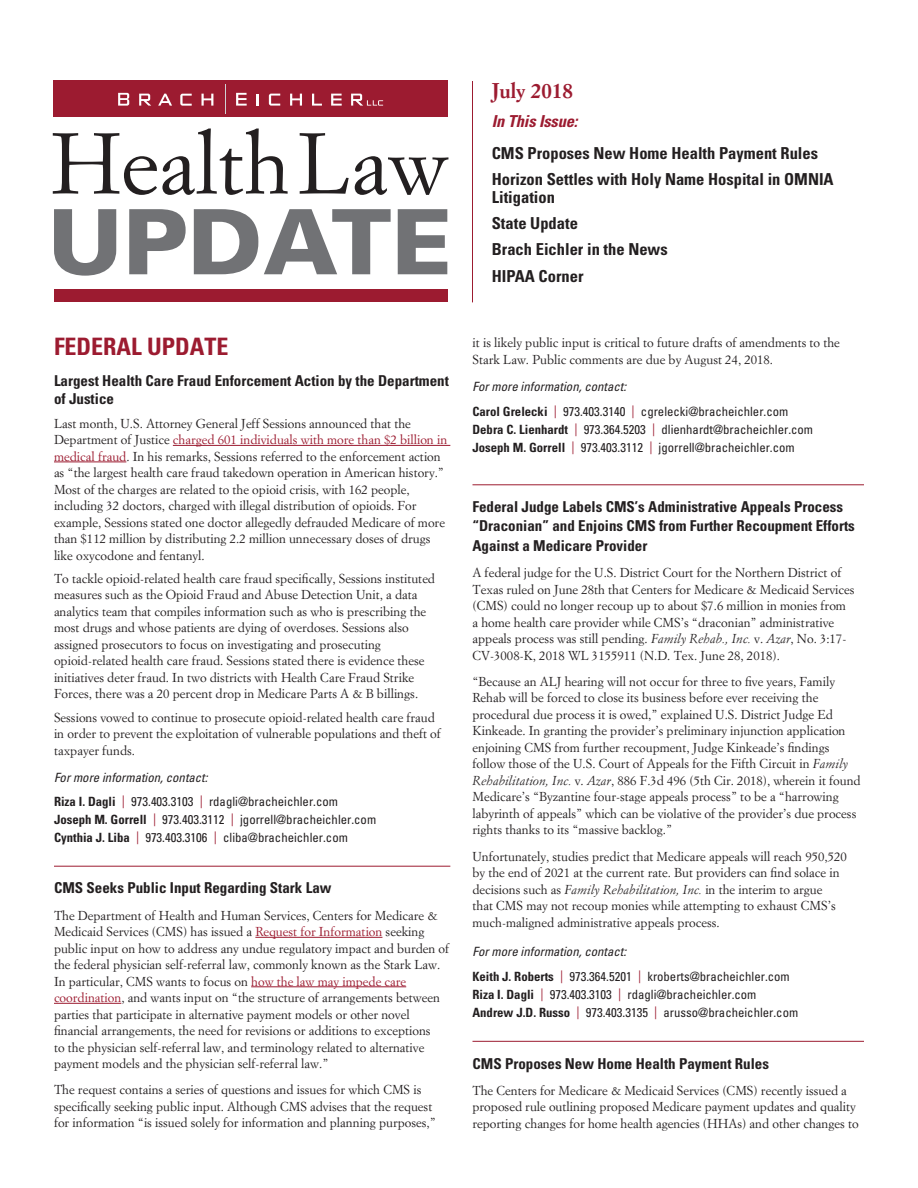
<style>
.page{position:relative;width:918px;height:1188px;background:#fff}
.page>*{position:absolute;margin:0;border:0;box-sizing:border-box;transform-origin:0 0}
.t1{font:700 condensed 24px "Univers LT Std";color:#9c1b30}
.t2{font:700 21px "Simoncini Garamond Std";color:#9c1b30}
.t3{font:700 condensed 16.5px/26.2px "Univers LT Std";color:#231f20}
.t4{font:italic 700 condensed 16.5px "Univers LT Std";letter-spacing:-.01em;color:#9c1b30}
.t5{font:700 condensed 15px/19.5px "Univers LT Std";color:#231f20}
.t6{font:12.75px/16.5px "Simoncini Garamond Std";color:#231f20}
.t7{font:condensed 12.75px/18px "Univers LT Std";color:#231f20}
.s1{color:#9c1b30}
.s2{font-style:italic}
.s3{font-weight:700}
</style>
<div class="page">
<svg style="left:53px;top:129px;width:235px;height:66px"></svg>
<svg style="left:300px;top:133px;width:49px;height:61px"></svg>
<svg style="left:355px;top:156px;width:93px;height:39px"></svg>
<svg style="left:54px;top:209px;width:62px;height:67px"></svg>
<svg style="left:129px;top:209px;width:57px;height:65px"></svg>
<svg style="left:194px;top:209px;width:64px;height:65px"></svg>
<svg style="left:264px;top:209px;width:127px;height:65px"></svg>
<svg style="left:398px;top:209px;width:49px;height:65px"></svg>
<div style="left:53px;top:80px;width:394px;height:37px;background:#9c1b30"></div>
<svg style="left:118px;top:93px;width:11px;height:13px"></svg>
<svg style="left:139px;top:94px;width:12px;height:12px"></svg>
<svg style="left:158px;top:94px;width:14px;height:12px"></svg>
<svg style="left:201px;top:94px;width:12px;height:12px"></svg>
<svg style="left:257px;top:94px;width:2px;height:12px"></svg>
<svg style="left:290px;top:94px;width:12px;height:12px"></svg>
<svg style="left:312px;top:94px;width:10px;height:12px"></svg>
<svg style="left:331px;top:94px;width:11px;height:12px"></svg>
<svg style="left:180px;top:94px;width:12px;height:12px"></svg>
<svg style="left:269px;top:94px;width:11px;height:12px"></svg>
<svg style="left:236px;top:93px;width:11px;height:13px"></svg>
<svg style="left:225px;top:85px;width:1px;height:29px"></svg>
<svg style="left:351px;top:94px;width:32px;height:12px"></svg>
<div style="left:55px;top:290px;width:393px;height:12px;background:#9c1b30"></div>
<hr style="left:173px;top:445px;width:277px;height:1px;background:#9c1b30">
<hr style="left:54px;top:462px;width:72px;height:1px;background:#9c1b30">
<hr style="left:54px;top:866px;width:396px;height:1px;background:#9c1b30">
<hr style="left:255px;top:937px;width:127px;height:1px;background:#9c1b30">
<hr style="left:251px;top:986px;width:155px;height:1px;background:#9c1b30">
<hr style="left:54px;top:1003px;width:67px;height:1px;background:#9c1b30">
<hr style="left:472px;top:81px;width:1px;height:221px;background:#9c1b30">
<hr style="left:472px;top:485px;width:392px;height:1px;background:#9c1b30">
<hr style="left:472px;top:1041px;width:392px;height:1px;background:#9c1b30">
<h1 class="t1" style="left:54px;top:332px;width:176px">FEDERAL UPDATE</h1>
<p class="t5" style="left:54px;top:372px;width:396px;line-height:18px">Largest Health Care Fraud Enforcement Action by the Department of Justice</p>
<p class="t6" style="left:54px;top:415px;width:395px">Last month, U.S. Attorney General Jeff Sessions announced that the Department of Justice <span class="s1">charged 601 individuals with more than $2 billion in medical fraud</span>. In his remarks, Sessions referred to the enforcement action as “the largest health care fraud takedown operation in American history.” Most of the charges are related to the opioid crisis, with 162 people, including 32 doctors, charged with illegal distribution of opioids. For example, Sessions stated one doctor allegedly defrauded Medicare of more than $112 million by distributing 2.2 million unnecessary doses of drugs like oxycodone and fentanyl.</p>
<p class="t6" style="left:54px;top:570px;width:383px">To tackle opioid-related health care fraud specifically, Sessions instituted measures such as the Opioid Fraud and Abuse Detection Unit, a data analytics team that compiles information such as who is prescribing the most drugs and whose patients are dying of overdoses. Sessions also assigned prosecutors to focus on investigating and prosecuting opioid-related health care fraud. Sessions stated there is evidence these initiatives deter fraud. In two districts with Health Care Fraud Strike Forces, there was a 20 percent drop in Medicare Parts A &amp; B billings.</p>
<p class="t6" style="left:54px;top:709px;width:388px">Sessions vowed to continue to prosecute opioid-related health care fraud in order to prevent the exploitation of vulnerable populations and theft of taxpayer funds.</p>
<p class="t7" style="left:54px;top:766px;width:286px;line-height:23.2px"><span class="s2">For more information, contact:<br></span><span class="s3">Riza I. Dagli</span> <span class="s1">|</span> 973.403.3103 <span class="s1">|</span> rdagli@bracheichler.com</p>
<p class="t7" style="left:54px;top:810px;width:324px"><span class="s3">Joseph M. Gorrell</span> <span class="s1">|</span> 973.403.3112 <span class="s1">|</span> jgorrell@bracheichler.com<br><span class="s3">Cynthia J. Liba</span> <span class="s1">|</span> 973.403.3106 <span class="s1">|</span> cliba@bracheichler.com</p>
<p class="t5" style="left:54px;top:878px;width:279px">CMS Seeks Public Input Regarding Stark Law</p>
<p class="t6" style="left:54px;top:907px;width:397px">The Department of Health and Human Services, Centers for Medicare &amp; Medicaid Services (CMS) has issued a <span class="s1">Request for Information</span> seeking public input on how to address any undue regulatory impact and burden of the federal physician self-referral law, commonly known as the Stark Law.<br>In particular, CMS wants to focus on <span class="s1">how the law may impede care coordination</span>, and wants input on “the structure of arrangements between parties that participate in alternative payment models or other novel financial arrangements, the need for revisions or additions to exceptions<br>to the physician self-referral law, and terminology related to alternative payment models and the physician self-referral law.”</p>
<p class="t6" style="left:54px;top:1081px;width:383px">The request contains a series of questions and issues for which CMS is specifically seeking public input. Although CMS advises that the request for information “is issued solely for information and planning purposes,”</p>
<h2 class="t2" style="left:492px;top:77px;width:83px">July 2018</h2>
<p class="t4" style="left:492px;top:111px;width:87px">In This Issue:</p>
<p class="t3" style="left:492px;top:140px;width:343px">CMS Proposes New Home Health Payment Rules<br>Horizon Settles with Holy Name Hospital in OMNIA</p>
<p class="t3" style="left:492px;top:184px;width:177px">Litigation<br>State Update<br>Brach Eichler in the News<br>HIPAA Corner</p>
<p class="t6" style="left:472px;top:334px;width:369px">it is likely public input is critical to future drafts of amendments to the<br>Stark Law. Public comments are due by August 24, 2018.</p>
<p class="t7" style="left:472px;top:374px;width:317px;line-height:24.6px"><span class="s2">For more information, contact:<br></span><span class="s3">Carol Grelecki</span> <span class="s1">|</span> 973.403.3140 <span class="s1">|</span> cgrelecki@bracheichler.com</p>
<p class="t7" style="left:472px;top:420px;width:342px"><span class="s3">Debra C. Lienhardt</span> <span class="s1">|</span> 973.364.5203 <span class="s1">|</span> dlienhardt@bracheichler.com<br><span class="s3">Joseph M. Gorrell</span> <span class="s1">|</span> 973.403.3112 <span class="s1">|</span> jgorrell@bracheichler.com</p>
<p class="t5" style="left:472px;top:497px;width:384px">Federal Judge Labels CMS’s Administrative Appeals Process “Draconian” and Enjoins CMS from Further Recoupment Efforts<br>Against a Medicare Provider</p>
<p class="t6" style="left:472px;top:564px;width:384px">A federal judge for the U.S. District Court for the Northern District of Texas ruled on June 28th that Centers for Medicare &amp; Medicaid Services (CMS) could no longer recoup up to about $7.6 million in monies from a home health care provider while CMS’s “draconian” administrative appeals process was still pending. <span class="s2">Family Rehab., Inc.</span> v. <span class="s2">Azar</span>, No. 3:17- CV-3008-K, 2018 WL 3155911 (N.D. Tex. June 28, 2018).</p>
<p class="t6" style="left:472px;top:673px;width:390px">“Because an ALJ hearing will not occur for three to five years, Family Rehab will be forced to close its business before ever receiving the procedural due process it is owed,” explained U.S. District Judge Ed Kinkeade. In granting the provider’s preliminary injunction application enjoining CMS from further recoupment, Judge Kinkeade’s findings follow those of the U.S. Court of Appeals for the Fifth Circuit in <span class="s2">Family Rehabilitation, Inc.</span> v. <span class="s2">Azar</span>, 886 F.3d 496 (5th Cir. 2018), wherein it found Medicare’s “Byzantine four-stage appeals process” to be a “harrowing labyrinth of appeals” which can be violative of the provider’s due process rights thanks to its “massive backlog.”</p>
<p class="t6" style="left:472px;top:848px;width:376px">Unfortunately, studies predict that Medicare appeals will reach 950,520 by the end of 2021 at the current rate. But providers can find solace in decisions such as <span class="s2">Family Rehabilitation, Inc.</span> in the interim to argue<br>that CMS may not recoup monies while attempting to exhaust CMS’s much-maligned administrative appeals process.</p>
<p class="t7" style="left:472px;top:939px;width:319px;line-height:24.8px"><span class="s2">For more information, contact:<br></span><span class="s3">Keith J. Roberts</span> <span class="s1">|</span> 973.364.5201 <span class="s1">|</span> kroberts@bracheichler.com</p>
<p class="t7" style="left:472px;top:985px;width:327px"><span class="s3">Riza I. Dagli</span> <span class="s1">|</span> 973.403.3103 <span class="s1">|</span> rdagli@bracheichler.com<br><span class="s3">Andrew J.D. Russo</span> <span class="s1">|</span> 973.403.3135 <span class="s1">|</span> arusso@bracheichler.com</p>
<p class="t5" style="left:472px;top:1053px;width:298px">CMS Proposes New Home Health Payment Rules</p>
<p class="t6" style="left:472px;top:1082px;width:388px">The Centers for Medicare &amp; Medicaid Services (CMS) recently issued a proposed rule outlining proposed Medicare payment updates and quality reporting changes for home health agencies (HHAs) and other changes to</p>
</div>
